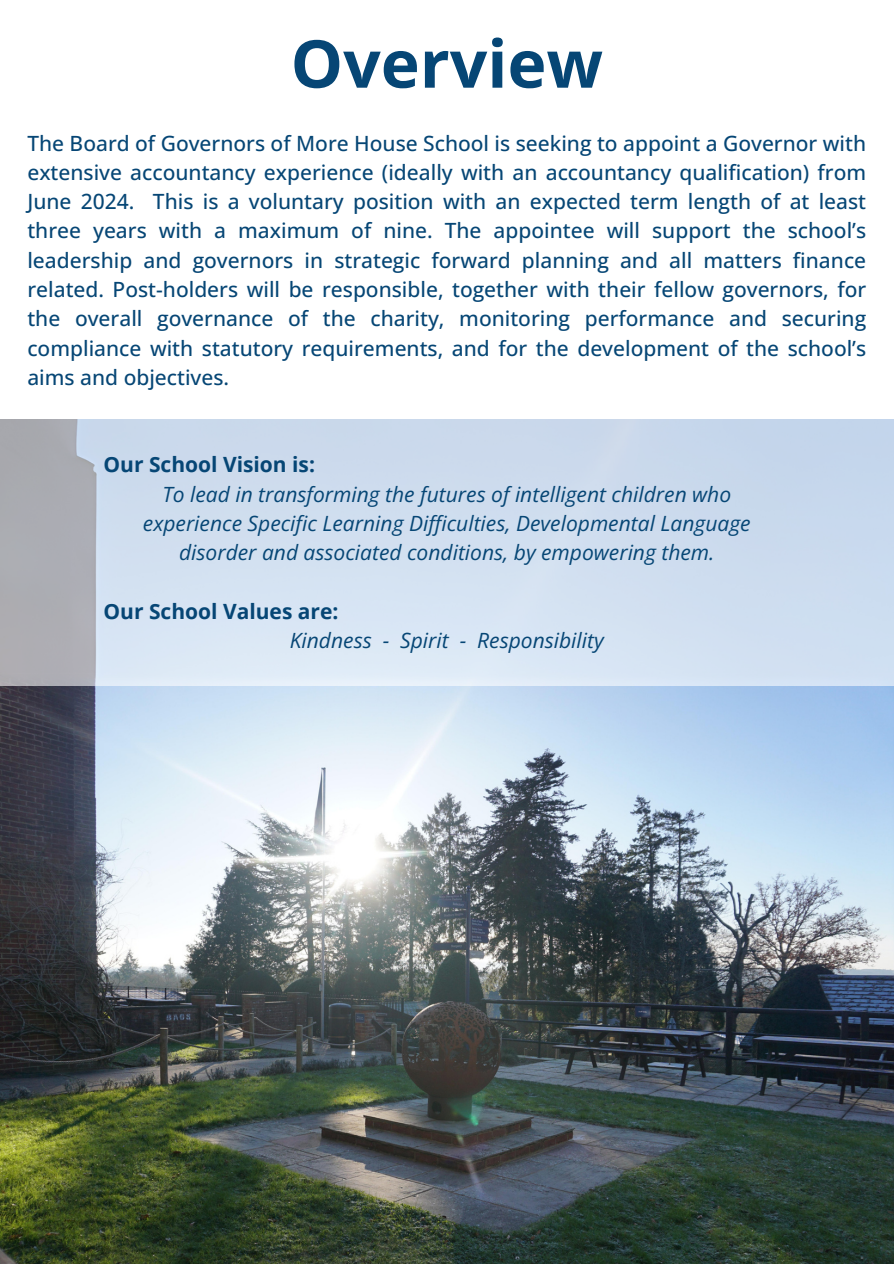
<style>
.page{position:relative;width:894px;height:1264px;background:#fff}
.page>*{position:absolute;margin:0;border:0;box-sizing:border-box;transform-origin:0 0}
.t1{font:700 66px "Open Sans";color:#064675}
.t2{font:500 21px/29.2px "Open Sans";color:#064675;text-align:justify}
.t3{font:italic 21px "Open Sans";color:#064675}
.t4{font:700 21px "Open Sans";color:#064675}
</style>
<div class="page">
<img style="left:0;top:685px;width:893px;height:578px">
<svg style="left:0;top:419px;width:893px;height:266px;background:#ccd9e9"></svg>
<p class="t1" style="left:290px;top:17px;width:314px">Overview</p>
<h2 class="t2" style="left:27px;top:128px;width:840px">The Board of Governors of More House School is seeking to appoint a Governor with extensive accountancy experience (ideally with an accountancy qualification) from June 2024. This is a voluntary position with an expected term length of at least three years with a maximum of nine. The appointee will support the school’s leadership and governors in strategic forward planning and all matters finance related. Post-holders will be responsible, together with their fellow governors, for the overall governance of the charity, monitoring performance and securing compliance with statutory requirements, and for the development of the school’s aims and objectives.</h2>
<p class="t4" style="left:103px;top:450px;width:213px">Our School Vision is:</p>
<p class="t3" style="left:162px;top:479px;width:570px">To lead in transforming the futures of intelligent children who</p>
<p class="t3" style="left:143px;top:508px;width:609px">experience Specific Learning Difficulties, Developmental Language</p>
<p class="t3" style="left:179px;top:538px;width:536px">disorder and associated conditions, by empowering them.</p>
<p class="t4" style="left:103px;top:596px;width:236px">Our School Values are:</p>
<p class="t3" style="left:290px;top:625px;width:315px">Kindness - Spirit - Responsibility</p>
</div>
